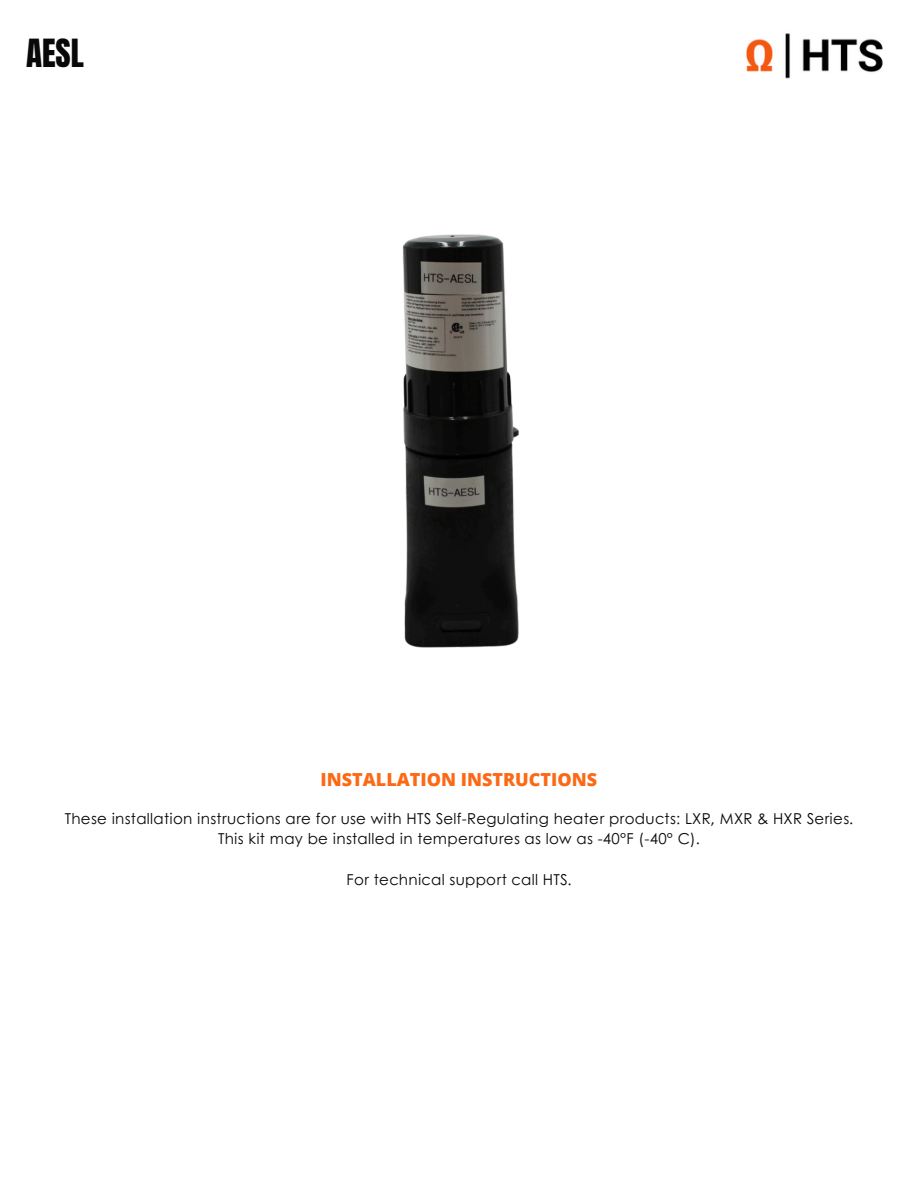
<style>
.page{position:relative;width:918px;height:1188px;background:#fff}
.page>*{position:absolute;margin:0;border:0;box-sizing:border-box;transform-origin:0 0}
.t1{font:33px "Anton";color:#090909}
.t2{font:800 18px "Open Sans";color:#fd6815}
.t3{font:15px/20.2px "Century Gothic";letter-spacing:.02em;color:#090909;text-align:center}
</style>
<div class="page">
<img style="left:746px;top:33px;width:137px;height:46px">
<img style="left:402px;top:234px;width:118px;height:414px">
<p class="t1" style="left:26px;top:29px;width:59px">AESL</p>
<p class="t2" style="left:321px;top:766px;width:278px">INSTALLATION INSTRUCTIONS</p>
<h2 class="t3" style="left:65px;top:808px;width:790px">These installation instructions are for use with HTS Self-Regulating heater products: LXR, MXR &amp; HXR Series.<br>This kit may be installed in temperatures as low as -40°F (-40° C).</h2>
<p class="t3" style="left:346px;top:868px;width:226px">For technical support call HTS.</p>
</div>
